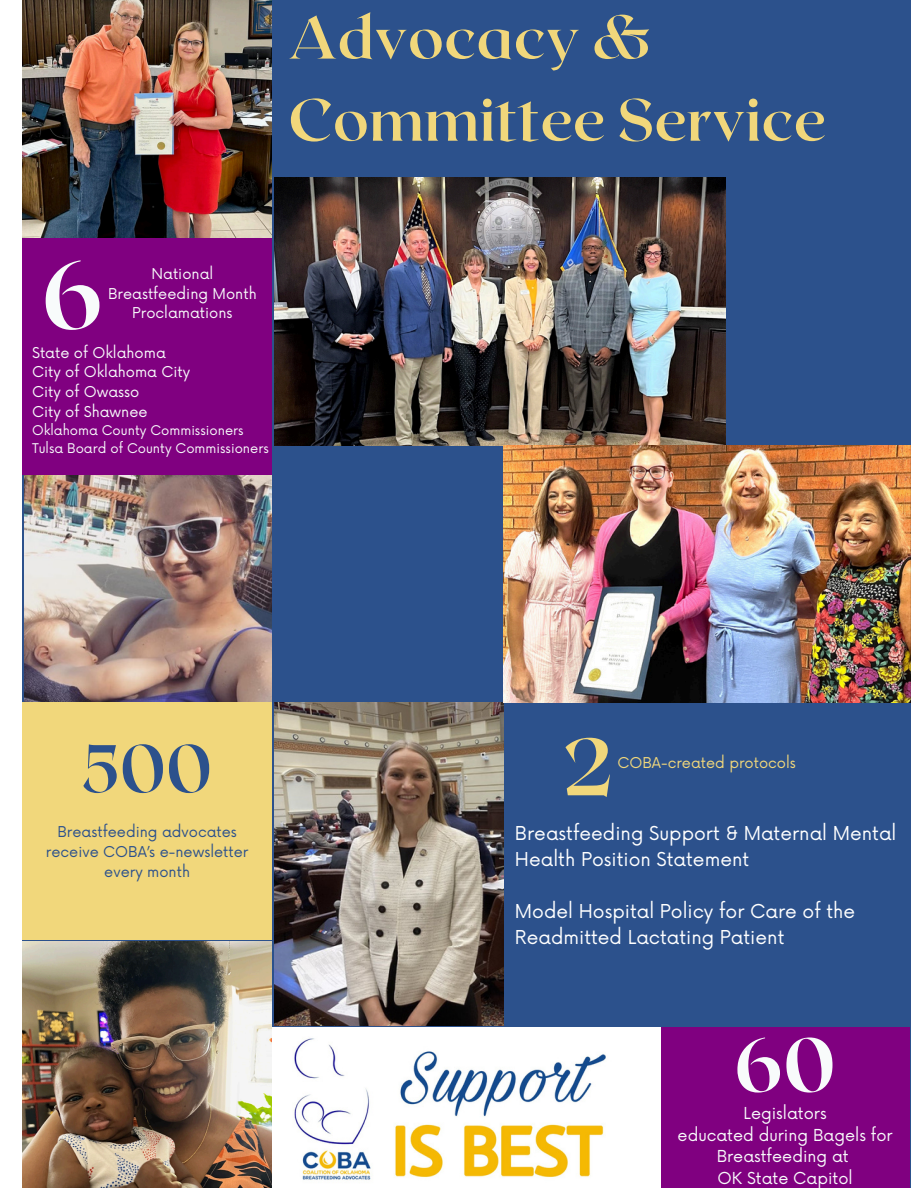
<style>
.page{position:relative;width:918px;height:1188px;background:#fff}
.page>*{position:absolute;margin:0;border:0;box-sizing:border-box;transform-origin:0 0}
.t1{font:800 95.55px "Roxborough CF";color:#f8fbfb}
.t2{font:800 80.7px "Roxborough CF";color:#f1d77b}
.t3{font:800 75.6px "Roxborough CF";color:#f8fbfb}
.t4{font:700 67.2px "Roxborough CF";color:#2c518c}
.t5{font:700 59.25px/82.2px "Roxborough CF";color:#f1d77b}
.t6{font:18.75px/25.8px "Now";color:#fff}
.t7{font:16.05px/21.6px "Now";color:#f8fbfb;text-align:center}
.t8{font:14.55px/19.5px "Now";color:#f8fbfb;text-align:center}
.t9{font:14.55px/20.2px "Now";color:#2c518c;text-align:center}
.t10{font:14.55px "Now";color:#f1d77b}
.t11{font:13.05px "Now";color:#f8fbfb}
</style>
<div class="page">
<div style="left:22px;top:0;width:889px;height:1188px;background:#2c518c"></div>
<img style="left:24px;top:475px;width:248px;height:228px">
<div style="left:22px;top:703px;width:250px;height:237px;background:#f1d77b"></div>
<div style="left:22px;top:238px;width:250px;height:237px;background:#800080"></div>
<div style="left:660px;top:1027px;width:250px;height:161px;background:#800080"></div>
<img style="left:22px;top:941px;width:250px;height:247px">
<img style="left:275px;top:178px;width:451px;height:267px">
<img style="left:272px;top:1027px;width:388px;height:161px">
<img style="left:22px;top:0;width:250px;height:238px">
<img style="left:275px;top:703px;width:228px;height:322px">
<img style="left:503px;top:446px;width:407px;height:256px">
<p class="t5" style="left:288px;top:-6px;width:539px">Advocacy &amp;<br>Committee Service</p>
<p class="t1" style="left:42px;top:233px;width:63px">6</p>
<p class="t8" style="left:108px;top:265px;width:150px">National<br>Breastfeeding Month<br>Proclamations</p>
<p class="t8" style="left:32px;top:344px;width:135px">State of Oklahoma</p>
<p class="t8" style="left:32px;top:363px;width:160px">City of Oklahoma City</p>
<p class="t8" style="left:32px;top:383px;width:109px">City of Owasso</p>
<p class="t8" style="left:32px;top:402px;width:117px">City of Shawnee</p>
<p class="t11" style="left:32px;top:423px;width:213px">Oklahoma County Commissioners</p>
<p class="t11" style="left:32px;top:441px;width:238px">Tulsa Board of County Commissioners</p>
<h4 class="t4" style="left:81px;top:725px;width:133px">500</h4>
<p class="t9" style="left:46px;top:822px;width:204px">Breastfeeding advocates receive COBA’s e-newsletter every month</p>
<h4 class="t2" style="left:562px;top:715px;width:53px">2</h4>
<p class="t10" style="left:617px;top:755px;width:180px">COBA-created protocols</p>
<p class="t6" style="left:515px;top:822px;width:383px">Breastfeeding Support &amp; Maternal Mental<br>Health Position Statement</p>
<p class="t6" style="left:515px;top:899px;width:342px">Model Hospital Policy for Care of the<br>Readmitted Lactating Patient</p>
<p class="t3" style="left:734px;top:1016px;width:103px">60</p>
<p class="t7" style="left:678px;top:1103px;width:216px">Legislators<br>educated during Bagels for<br>Breastfeeding at<br>OK State Capitol</p>
</div>
